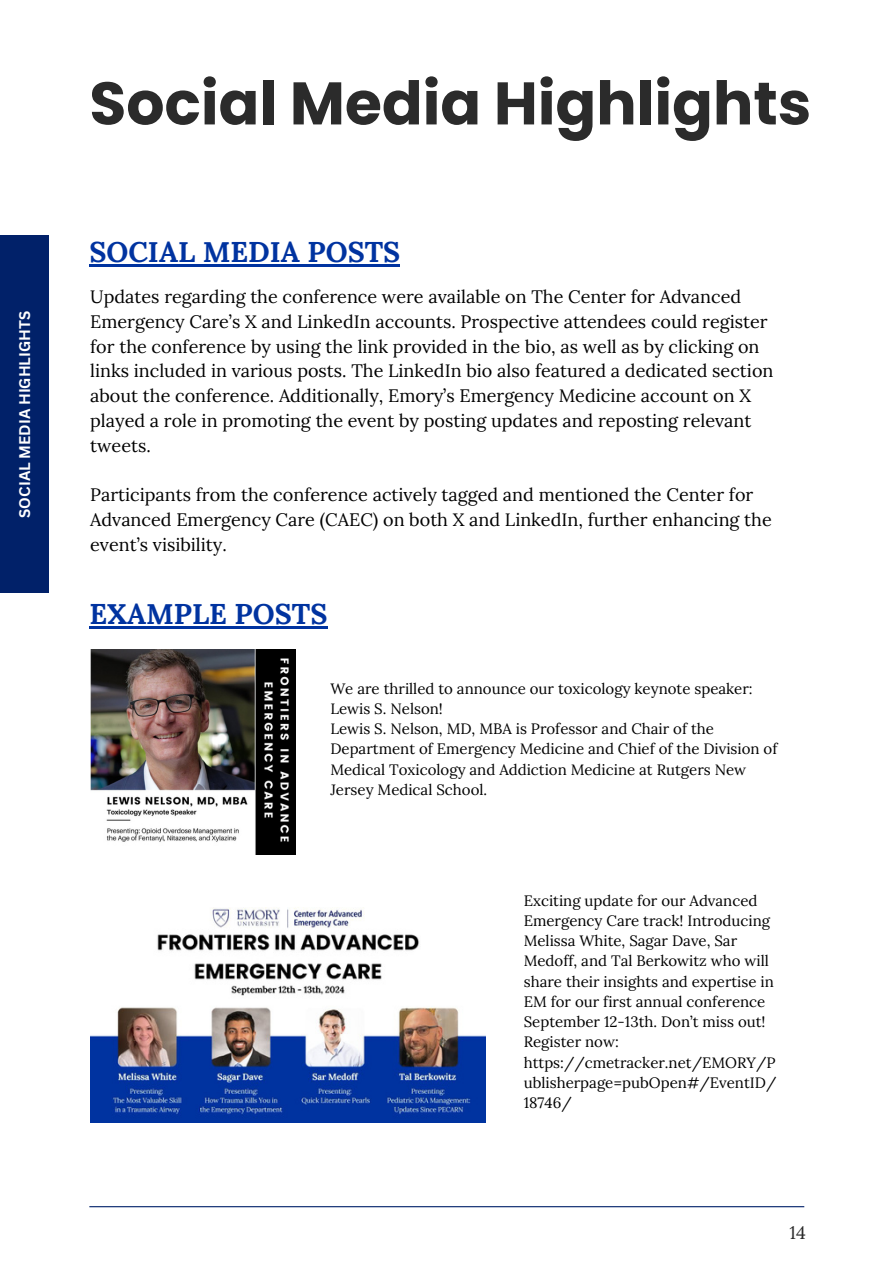
<style>
.page{position:relative;width:894px;height:1264px;background:#fff}
.page>*{position:absolute;margin:0;border:0;box-sizing:border-box;transform-origin:0 0}
.t1{font:700 60px "Poppins";color:#2b2b2b}
.t2{font:700 28.5px "Lora";color:#0033a0}
.t3{font:18px/24.8px "Lora";color:#000}
.t4{font:18px "Lora";color:#2b2b2b}
.t5{font:15px/20.2px "Lora";color:#000}
.t6{font:700 15px "Canva Sans";color:#fff}
</style>
<div class="page">
<div style="left:0;top:235px;width:49px;height:358px;background:#012169"></div>
<hr style="left:89px;top:1206px;width:715px;height:1px;background:#012169">
<img style="left:90px;top:649px;width:205px;height:205px">
<img style="left:90px;top:907px;width:395px;height:215px">
<hr style="left:89px;top:264px;width:311px;height:2px;background:#0033a0">
<hr style="left:89px;top:626px;width:238px;height:3px;background:#0033a0">
<h4 class="t6" style="left:14px;top:517px;width:208px;rotate:-90deg">SOCIAL MEDIA HIGHLIGHTS</h4>
<h1 class="t1" style="left:89px;top:61px;width:723px">Social Media Highlights</h1>
<p class="t2" style="left:89px;top:233px;width:312px">SOCIAL MEDIA POSTS</p>
<p class="t3" style="left:90px;top:284px;width:684px">Updates regarding the conference were available on The Center for Advanced Emergency Care’s X and LinkedIn accounts. Prospective attendees could register for the conference by using the link provided in the bio, as well as by clicking on links included in various posts. The LinkedIn bio also featured a dedicated section about the conference. Additionally, Emory’s Emergency Medicine account on X played a role in promoting the event by posting updates and reposting relevant tweets.</p>
<p class="t3" style="left:90px;top:482px;width:682px">Participants from the conference actively tagged and mentioned the Center for<br>Advanced Emergency Care (CAEC) on both X and LinkedIn, further enhancing the event’s visibility.</p>
<p class="t2" style="left:89px;top:595px;width:239px">EXAMPLE POSTS</p>
<h2 class="t5" style="left:330px;top:678px;width:423px">We are thrilled to announce our toxicology keynote speaker:<br>Lewis S. Nelson!</h2>
<p class="t5" style="left:330px;top:718px;width:448px">Lewis S. Nelson, MD, MBA is Professor and Chair of the Department of Emergency Medicine and Chief of the Division of Medical Toxicology and Addiction Medicine at Rutgers New Jersey Medical School.</p>
<p class="t5" style="left:523px;top:889px;width:254px">Exciting update for our Advanced<br>Emergency Care track! Introducing<br>Melissa White, Sagar Dave, Sar<br>Medoff, and Tal Berkowitz who will share their insights and expertise in<br>EM for our first annual conference<br>September 12-13th. Don’t miss out!<br>Register now: https://cmetracker.net/EMORY/P ublisherpage=pubOpen#/EventID/<br>18746/</p>
<h2 class="t4" style="left:789px;top:1220px;width:18px">14</h2>
</div>
